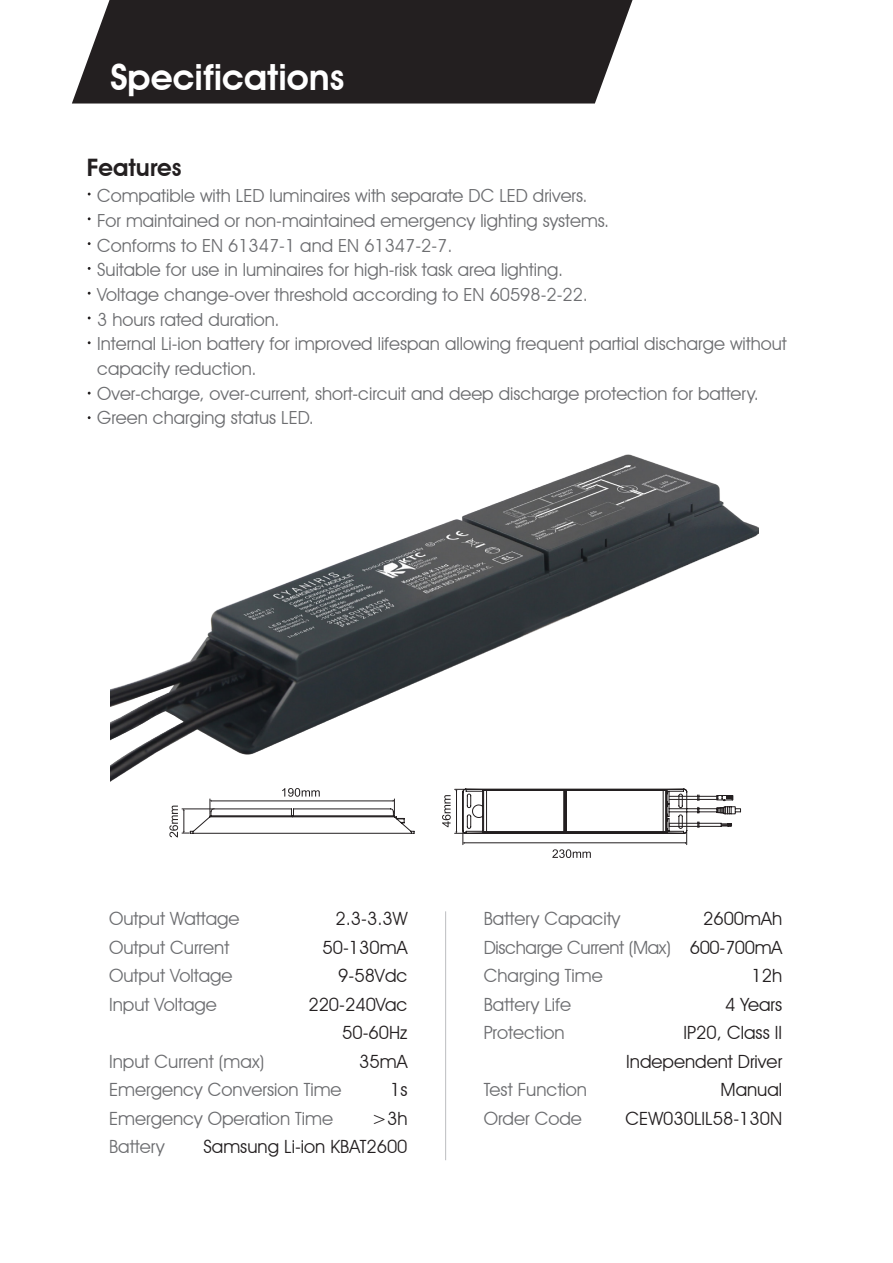
<style>
.page{position:relative;width:893px;height:1263px;background:#fff}
.page>*{position:absolute;margin:0;border:0;box-sizing:border-box;transform-origin:0 0}
.t1{font:600 36.15px "Avant Garde IT Cby BT";color:#fff}
.t2{font:600 24px "Avant Garde IT Cby BT";color:#231f20}
.t3{font:18.15px "Avant Garde IT Cby BT";color:#6c6d70}
.t4{font:18.15px "Avant Garde IT Cby BT";color:#231f20}
.t5{font:18.15px "Avant Garde IT Cby BT";letter-spacing:-.02em;color:#6c6d70}
.t6{font:18.15px "Avant Garde IT Cby BT";letter-spacing:-.02em;color:#231f20}
.t7{font:18px/24.6px "Avant Garde IT Cby BT";color:#6c6d70}
</style>
<div class="page">
<svg style="left:72px;top:0;width:561px;height:104px;background:#322f2f"></svg>
<img style="left:110px;top:454px;width:649px;height:328px">
<svg style="left:442px;top:788px;width:299px;height:70px"></svg>
<svg style="left:169px;top:788px;width:246px;height:49px"></svg>
<hr style="left:445px;top:911px;width:1px;height:249px;background:#bcbdc0">
<p class="t1" style="left:110px;top:55px;width:236px">Specifications</p>
<p class="t2" style="left:87px;top:153px;width:96px">Features</p>
<p class="t7" style="left:97px;top:183px;width:492px">Compatible with LED luminaires with separate DC LED drivers.</p>
<p class="t7" style="left:97px;top:208px;width:514px">For maintained or non-maintained emergency lighting systems.</p>
<p class="t7" style="left:97px;top:233px;width:357px">Conforms to EN 61347-1 and EN 61347-2-7.</p>
<p class="t7" style="left:97px;top:257px;width:468px">Suitable for use in luminaires for high-risk task area lighting.</p>
<p class="t7" style="left:97px;top:282px;width:492px">Voltage change-over threshold according to EN 60598-2-22.</p>
<p class="t7" style="left:97px;top:307px;width:184px">3 hours rated duration.</p>
<p class="t7" style="left:97px;top:331px;width:691px">Internal Li-ion battery for improved lifespan allowing frequent partial discharge without capacity reduction.</p>
<p class="t7" style="left:97px;top:381px;width:663px">Over-charge, over-current, short-circuit and deep discharge protection for battery.</p>
<p class="t7" style="left:97px;top:405px;width:218px">Green charging status LED.</p>
<p class="t4" style="left:335px;top:907px;width:74px">2.3-3.3W</p>
<p class="t4" style="left:322px;top:936px;width:87px">50-130mA</p>
<p class="t4" style="left:338px;top:965px;width:71px">9-58Vdc</p>
<p class="t4" style="left:308px;top:993px;width:101px">220-240Vac</p>
<p class="t4" style="left:342px;top:1022px;width:67px">50-60Hz</p>
<p class="t4" style="left:359px;top:1050px;width:50px">35mA</p>
<p class="t4" style="left:390px;top:1079px;width:19px">1s</p>
<p class="t4" style="left:372px;top:1107px;width:37px">&gt;3h</p>
<p class="t4" style="left:203px;top:1136px;width:206px">Samsung Li-ion KBAT2600</p>
<p class="t3" style="left:109px;top:907px;width:132px">Output Wattage</p>
<p class="t3" style="left:109px;top:936px;width:122px">Output Current</p>
<p class="t3" style="left:109px;top:965px;width:125px">Output Voltage</p>
<p class="t3" style="left:109px;top:993px;width:109px">Input Voltage</p>
<p class="t3" style="left:109px;top:1050px;width:157px">Input Current (max)</p>
<p class="t3" style="left:109px;top:1079px;width:234px">Emergency Conversion Time</p>
<p class="t3" style="left:109px;top:1107px;width:226px">Emergency Operation Time</p>
<p class="t3" style="left:109px;top:1136px;width:57px">Battery</p>
<p class="t4" style="left:703px;top:907px;width:81px">2600mAh</p>
<p class="t6" style="left:690px;top:936px;width:94px">600-700mA</p>
<p class="t4" style="left:751px;top:965px;width:32px">12h</p>
<p class="t4" style="left:725px;top:993px;width:59px">4 Years</p>
<p class="t4" style="left:683px;top:1022px;width:100px">IP20, Class II</p>
<p class="t4" style="left:626px;top:1050px;width:158px">Independent Driver</p>
<p class="t4" style="left:721px;top:1079px;width:63px">Manual</p>
<p class="t4" style="left:626px;top:1107px;width:158px">CEW030LIL58-130N</p>
<p class="t3" style="left:484px;top:907px;width:138px">Battery Capacity</p>
<p class="t5" style="left:484px;top:936px;width:189px">Discharge Current (Max)</p>
<p class="t3" style="left:484px;top:965px;width:121px">Charging Time</p>
<p class="t3" style="left:484px;top:993px;width:89px">Battery Life</p>
<p class="t3" style="left:484px;top:1022px;width:82px">Protection</p>
<p class="t3" style="left:484px;top:1079px;width:105px">Test Function</p>
<p class="t3" style="left:484px;top:1107px;width:100px">Order Code</p>
</div>
